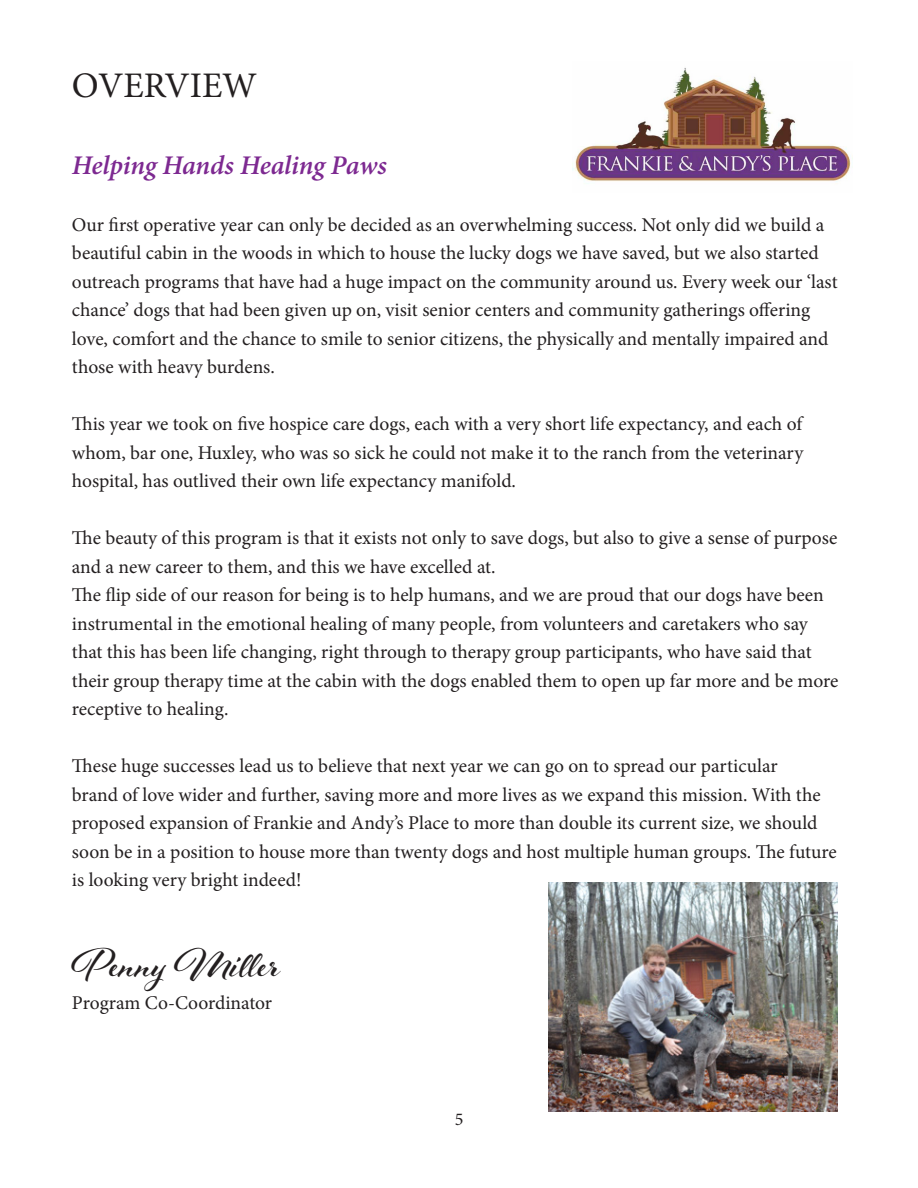
<style>
.page{position:relative;width:918px;height:1188px;background:#fff}
.page>*{position:absolute;margin:0;border:0;box-sizing:border-box;transform-origin:0 0}
.t1{font:700 43.5px "Al Fresco";color:#231f20}
.t2{font:36px "Minion Pro";color:#231f20}
.t3{font:italic 600 27px "Minion Pro";letter-spacing:-.01em;color:#7d2991}
.t4{font:19.5px/28.5px "Minion Pro";letter-spacing:-.005em;color:#231f20}
.t5{font:18px "Minion Pro";color:#231f20}
</style>
<div class="page">
<img style="left:572px;top:68px;width:281px;height:116px">
<img style="left:549px;top:883px;width:289px;height:229px">
<p class="t2" style="left:72px;top:62px;width:187px">OVERVIEW</p>
<p class="t3" style="left:72px;top:146px;width:316px">Helping Hands Healing Paws</p>
<p class="t4" style="left:72px;top:211px;width:767px">Our first operative year can only be decided as an overwhelming success. Not only did we build a beautiful cabin in the woods in which to house the lucky dogs we have saved, but we also started outreach programs that have had a huge impact on the community around us. Every week our ‘last chance’ dogs that had been given up on, visit senior centers and community gatherings offering love, comfort and the chance to smile to senior citizens, the physically and mentally impaired and those with heavy burdens.</p>
<p class="t4" style="left:72px;top:410px;width:733px;text-align:justify">This year we took on five hospice care dogs, each with a very short life expectancy, and each of whom, bar one, Huxley, who was so sick he could not make it to the ranch from the veterinary hospital, has outlived their own life expectancy manifold.</p>
<p class="t4" style="left:72px;top:524px;width:767px">The beauty of this program is that it exists not only to save dogs, but also to give a sense of purpose and a new career to them, and this we have excelled at.</p>
<p class="t4" style="left:72px;top:581px;width:768px">The flip side of our reason for being is to help humans, and we are proud that our dogs have been instrumental in the emotional healing of many people, from volunteers and caretakers who say that this has been life changing, right through to therapy group participants, who have said that their group therapy time at the cabin with the dogs enabled them to open up far more and be more receptive to healing.</p>
<p class="t4" style="left:72px;top:752px;width:766px">These huge successes lead us to believe that next year we can go on to spread our particular<br>brand of love wider and further, saving more and more lives as we expand this mission. With the proposed expansion of Frankie and Andy’s Place to more than double its current size, we should soon be in a position to house more than twenty dogs and host multiple human groups. The future is looking very bright indeed!</p>
<p class="t1" style="left:72px;top:936px;width:209px">Penny Miller</p>
<p class="t4" style="left:72px;top:989px;width:202px">Program Co-Coordinator</p>
<p class="t5" style="left:455px;top:1107px;width:10px">5</p>
</div>
